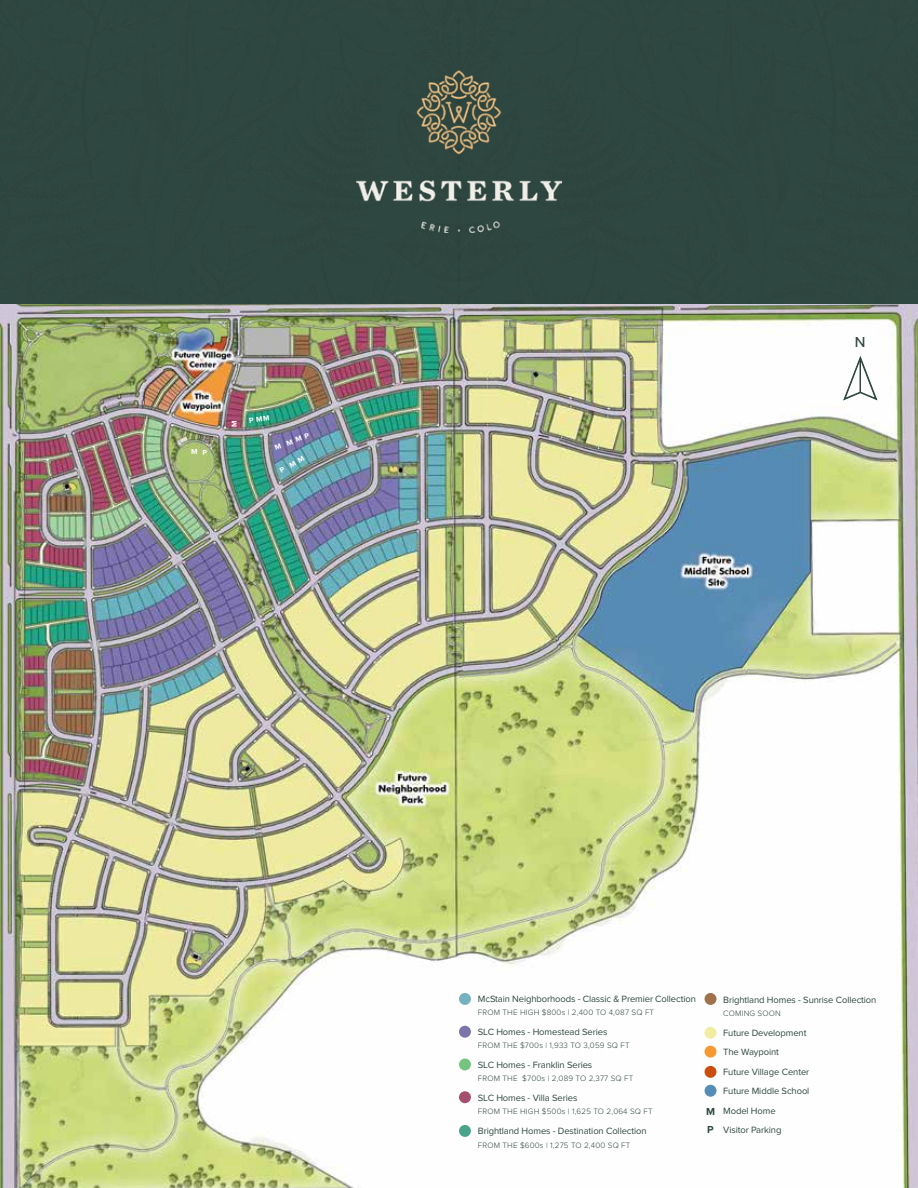
<style>
.page{position:relative;width:918px;height:1188px;background:#fff}
.page>*{position:absolute;margin:0;border:0;box-sizing:border-box;transform-origin:0 0}
.t1{font:500 15px "Proxima Nova";color:#2f4841}
.t2{font:700 10.5px/18.3px "Proxima Nova";color:#2f4841}
.t3{font:9.45px/19.5px "Proxima Nova";letter-spacing:-.01em;color:#2f4841}
.t4{font:300 8.1px "Proxima Nova";letter-spacing:.02em;color:#2f4841}
.t5{font:700 7.5px "Proxima Nova";color:#fff}
</style>
<div class="page">
<img style="left:0;top:304px;width:918px;height:884px">
<div style="left:0;top:0;width:457px;height:304px;background:#2e4740"></div>
<div style="left:457px;top:0;width:461px;height:304px;background:#2e4740"></div>
<img style="left:356px;top:71px;width:206px;height:162px">
<div style="left:459px;top:1091px;width:12px;height:12px;background:#a34f6d;border-radius:50%"></div>
<div style="left:459px;top:1059px;width:12px;height:11px;background:#76c37f;border-radius:50%"></div>
<div style="left:459px;top:1125px;width:12px;height:12px;background:#4ba489;border-radius:50%"></div>
<div style="left:459px;top:1026px;width:12px;height:12px;background:#7c75ac;border-radius:50%"></div>
<div style="left:459px;top:993px;width:12px;height:12px;background:#75b1bf;border-radius:50%"></div>
<div style="left:705px;top:993px;width:12px;height:12px;background:#9f724b;border-radius:50%"></div>
<div style="left:705px;top:1027px;width:12px;height:12px;background:#f0eda0;border-radius:50%"></div>
<div style="left:705px;top:1046px;width:12px;height:12px;background:#f69931;border-radius:50%"></div>
<div style="left:705px;top:1066px;width:12px;height:12px;background:#ca4e0e;border-radius:50%"></div>
<div style="left:705px;top:1085px;width:12px;height:12px;background:#568db6;border-radius:50%"></div>
<svg style="left:843px;top:354px;width:35px;height:47px"></svg>
<svg style="left:275px;top:433px;width:35px;height:16px"></svg>
<svg style="left:249px;top:415px;width:20px;height:8px"></svg>
<svg style="left:280px;top:456px;width:25px;height:17px"></svg>
<p class="t5" style="left:191px;top:446px;width:8px">M</p>
<p class="t5" style="left:202px;top:447px;width:6px">P</p>
<p class="t5" style="left:229px;top:427px;width:8px;rotate:-90deg">M</p>
<h1 class="t1" style="left:855px;top:331px;width:12px">N</h1>
<p class="t3" style="left:478px;top:989px;width:220px">McStain Neighborhoods - Classic &amp; Premier Collection</p>
<p class="t4" style="left:478px;top:1007px;width:178px">FROM THE HIGH $800s | 2,400 TO 4,087 SQ FT</p>
<p class="t3" style="left:478px;top:1022px;width:131px">SLC Homes - Homestead Series</p>
<p class="t4" style="left:478px;top:1040px;width:153px">FROM THE $700s | 1,933 TO 3,059 SQ FT</p>
<p class="t3" style="left:478px;top:1055px;width:116px">SLC Homes - Franklin Series</p>
<p class="t4" style="left:478px;top:1073px;width:157px">FROM THE $700s | 2,089 TO 2,377 SQ FT</p>
<p class="t3" style="left:478px;top:1088px;width:101px">SLC Homes - Villa Series</p>
<p class="t4" style="left:478px;top:1106px;width:176px">FROM THE HIGH $500s | 1,625 TO 2,064 SQ FT</p>
<p class="t3" style="left:478px;top:1121px;width:170px">Brightland Homes - Destination Collection</p>
<p class="t4" style="left:478px;top:1139px;width:154px">FROM THE $600s | 1,275 TO 2,400 SQ FT</p>
<p class="t2" style="left:706px;top:1102px;width:10px">M<br>P</p>
<p class="t3" style="left:723px;top:989px;width:155px">Brightland Homes - Sunrise Collection</p>
<p class="t4" style="left:723px;top:1007px;width:59px">COMING SOON</p>
<p class="t3" style="left:723px;top:1022px;width:88px">Future Development<br>The Waypoint<br>Future Village Center<br>Future Middle School<br>Model Home<br>Visitor Parking</p>
</div>
